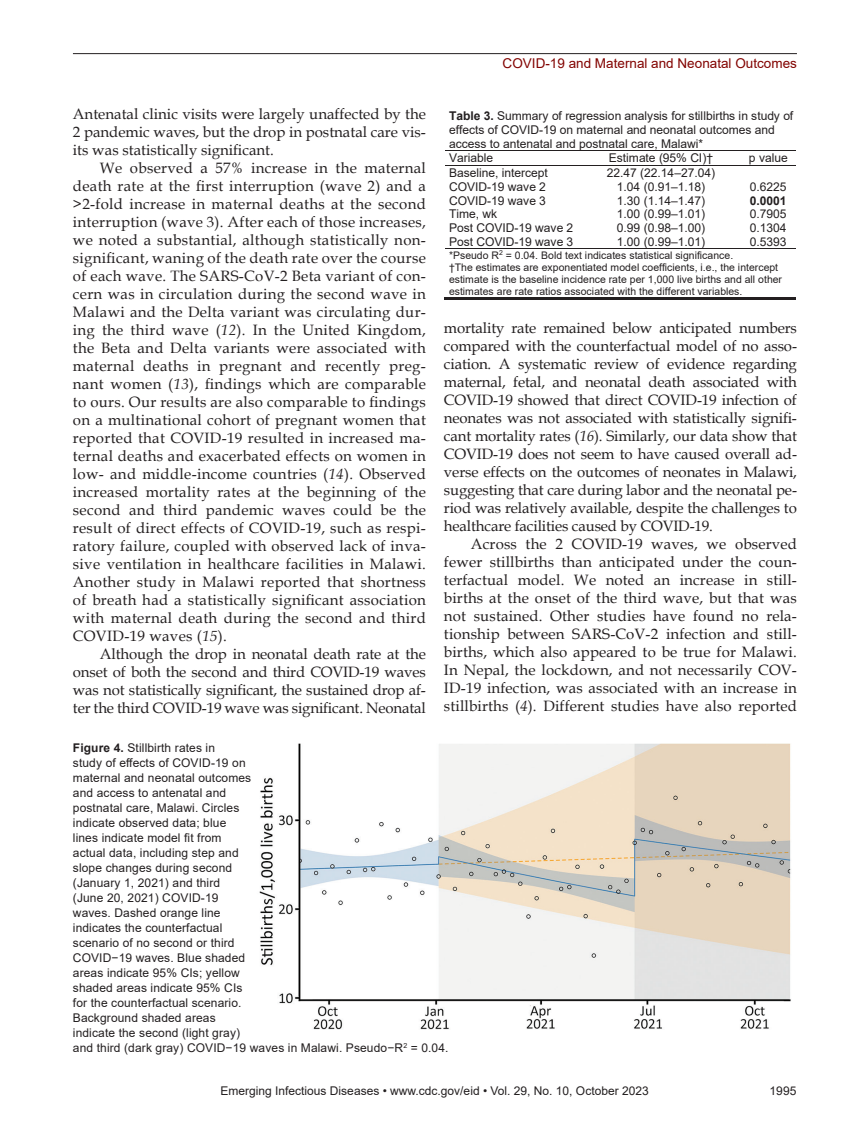
<style>
.page{position:relative;width:851px;height:1134px;background:#fff}
.page>*{position:absolute;margin:0;border:0;box-sizing:border-box;transform-origin:0 0}
.t1{font:15px/18px "Book Antiqua";color:#231f20;text-align:justify}
.t2{font:13.5px "Arial";color:#820301}
.t3{font:12px/15px "Arial";letter-spacing:.01em;color:#231f20}
.t4{font:700 12px "Arial";color:#231f20}
.t5{font:10.5px/12px "Arial";color:#231f20}
.s1{font-style:italic}
.s2{font-weight:700}
</style>
<div class="page">
<hr style="left:73px;top:53px;width:723px;height:1px;background:#231f20">
<hr style="left:444px;top:150px;width:142px;height:1px;background:#231f20">
<hr style="left:587px;top:150px;width:148px;height:1px;background:#231f20">
<hr style="left:736px;top:150px;width:59px;height:1px;background:#231f20">
<hr style="left:444px;top:165px;width:142px;height:1px;background:#231f20">
<hr style="left:587px;top:165px;width:148px;height:1px;background:#231f20">
<hr style="left:736px;top:165px;width:59px;height:1px;background:#231f20">
<hr style="left:444px;top:249px;width:142px;height:1px;background:#231f20">
<hr style="left:587px;top:249px;width:148px;height:1px;background:#231f20">
<hr style="left:736px;top:249px;width:59px;height:1px;background:#231f20">
<hr style="left:443px;top:298px;width:352px;height:2px;background:#231f20">
<img style="left:259px;top:743px;width:532px;height:287px">
<p class="t1" style="left:73px;top:104px;width:354px">Antenatal clinic visits were largely unaffected by the 2 pandemic waves, but the drop in postnatal care vis&shy;its was statistically significant.</p>
<p class="t1" style="left:73px;top:158px;width:354px;text-indent:27px">We observed a 57% increase in the maternal death rate at the first interruption (wave 2) and a &gt;2-fold increase in maternal deaths at the second interruption (wave 3). After each of those increases, we noted a substantial, although statistically non&shy;significant, waning of the death rate over the course of each wave. The SARS-CoV-2 Beta variant of con&shy;cern was in circulation during the second wave in Malawi and the Delta variant was circulating dur&shy;ing the third wave (<span class="s1">12</span>). In the United Kingdom, the Beta and Delta variants were associated with maternal deaths in pregnant and recently preg&shy;nant women (<span class="s1">13</span>), findings which are comparable to ours. Our results are also comparable to findings on a multinational cohort of pregnant women that reported that COVID-19 resulted in increased ma&shy;ternal deaths and exacerbated effects on women in low- and middle-income countries (<span class="s1">14</span>). Observed increased mortality rates at the beginning of the second and third pandemic waves could be the result of direct effects of COVID-19, such as respi&shy;ratory failure, coupled with observed lack of inva&shy;sive ventilation in healthcare facilities in Malawi.<br>Another study in Malawi reported that shortness of breath had a statistically significant association with maternal death during the second and third COVID-19 waves (<span class="s1">15</span>).</p>
<p class="t1" style="left:73px;top:644px;width:354px;text-indent:27px">Although the drop in neonatal death rate at the onset of both the second and third COVID-19 waves was not statistically significant, the sustained drop af&shy;ter the third COVID-19 wave was significant. Neonatal</p>
<p class="t2" style="left:502px;top:54px;width:296px">COVID-19 and Maternal and Neonatal Outcomes</p>
<p class="t3" style="left:449px;top:109px;width:346px;line-height:14.1px"><span class="s2">Table 3.</span> Summary of regression analysis for stillbirths in study of effects of COVID-19 on maternal and neonatal outcomes and access to antenatal and postnatal care, Malawi*<br>Variable</p>
<p class="t3" style="left:608px;top:151px;width:106px">Estimate (95% CI)†</p>
<p class="t3" style="left:749px;top:151px;width:40px">p value</p>
<p class="t3" style="left:449px;top:165px;width:100px">Baseline, intercept</p>
<p class="t3" style="left:606px;top:165px;width:110px">22.47 (22.14–27.04)</p>
<p class="t3" style="left:449px;top:179px;width:98px">COVID-19 wave 2</p>
<p class="t3" style="left:617px;top:179px;width:90px">1.04 (0.91–1.18)</p>
<p class="t3" style="left:749px;top:179px;width:38px">0.6225</p>
<p class="t3" style="left:449px;top:193px;width:98px">COVID-19 wave 3</p>
<p class="t3" style="left:617px;top:193px;width:90px">1.30 (1.14–1.47)</p>
<p class="t4" style="left:749px;top:192px;width:38px">0.0001</p>
<p class="t3" style="left:449px;top:207px;width:50px">Time, wk</p>
<p class="t3" style="left:617px;top:207px;width:90px">1.00 (0.99–1.01)</p>
<p class="t3" style="left:749px;top:207px;width:38px">0.7905</p>
<p class="t3" style="left:449px;top:220px;width:126px">Post COVID-19 wave 2</p>
<p class="t3" style="left:617px;top:220px;width:90px">0.99 (0.98–1.00)</p>
<p class="t3" style="left:749px;top:220px;width:38px">0.1304</p>
<p class="t3" style="left:449px;top:234px;width:126px">Post COVID-19 wave 3</p>
<p class="t3" style="left:617px;top:234px;width:90px">1.00 (0.99–1.01)</p>
<p class="t3" style="left:749px;top:234px;width:38px">0.5393</p>
<p class="t5" style="left:449px;top:249px;width:334px">*Pseudo R<sup>2</sup> = 0.04. Bold text indicates statistical significance.<br>†The estimates are exponentiated model coefficients, i.e., the intercept estimate is the baseline incidence rate per 1,000 live births and all other estimates are rate ratios associated with the different variables.</p>
<p class="t1" style="left:444px;top:319px;width:354px">mortality rate remained below anticipated numbers compared with the counterfactual model of no asso&shy;ciation. A systematic review of evidence regarding maternal, fetal, and neonatal death associated with COVID-19 showed that direct COVID-19 infection of neonates was not associated with statistically signifi&shy;cant mortality rates (<span class="s1">16</span>). Similarly, our data show that COVID-19 does not seem to have caused overall ad&shy;verse effects on the outcomes of neonates in Malawi, suggesting that care during labor and the neonatal pe&shy;riod was relatively available, despite the challenges to healthcare facilities caused by COVID-19.</p>
<p class="t1" style="left:444px;top:535px;width:354px;text-indent:27px">Across the 2 COVID-19 waves, we observed fewer stillbirths than anticipated under the coun&shy;terfactual model. We noted an increase in still&shy;births at the onset of the third wave, but that was not sustained. Other studies have found no rela&shy;tionship between SARS-CoV-2 infection and still&shy;births, which also appeared to be true for Malawi.<br>In Nepal, the lockdown, and not necessarily COV-ID-19 infection, was associated with an increase in stillbirths (<span class="s1">4</span>). Different studies have also reported</p>
<p class="t3" style="left:73px;top:740px;width:377px"><span class="s2">Figure 4.</span> Stillbirth rates in<br>study of effects of COVID-19 on<br>maternal and neonatal outcomes<br>and access to antenatal and<br>postnatal care, Malawi. Circles<br>indicate observed data; blue<br>lines indicate model fit from<br>actual data, including step and<br>slope changes during second<br>(January 1, 2021) and third<br>(June 20, 2021) COVID-19<br>waves. Dashed orange line<br>indicates the counterfactual<br>scenario of no second or third<br>COVID−19 waves. Blue shaded<br>areas indicate 95% CIs; yellow<br>shaded areas indicate 95% CIs<br>for the counterfactual scenario.<br>Background shaded areas<br>indicate the second (light gray)<br>and third (dark gray) COVID−19 waves in Malawi. Pseudo−R<sup>2</sup> = 0.04.</p>
<p class="t3" style="left:220px;top:1084px;width:429px">Emerging Infectious Diseases • www.cdc.gov/eid • Vol. 29, No. 10, October 2023</p>
<p class="t3" style="left:769px;top:1084px;width:28px">1995</p>
</div>
